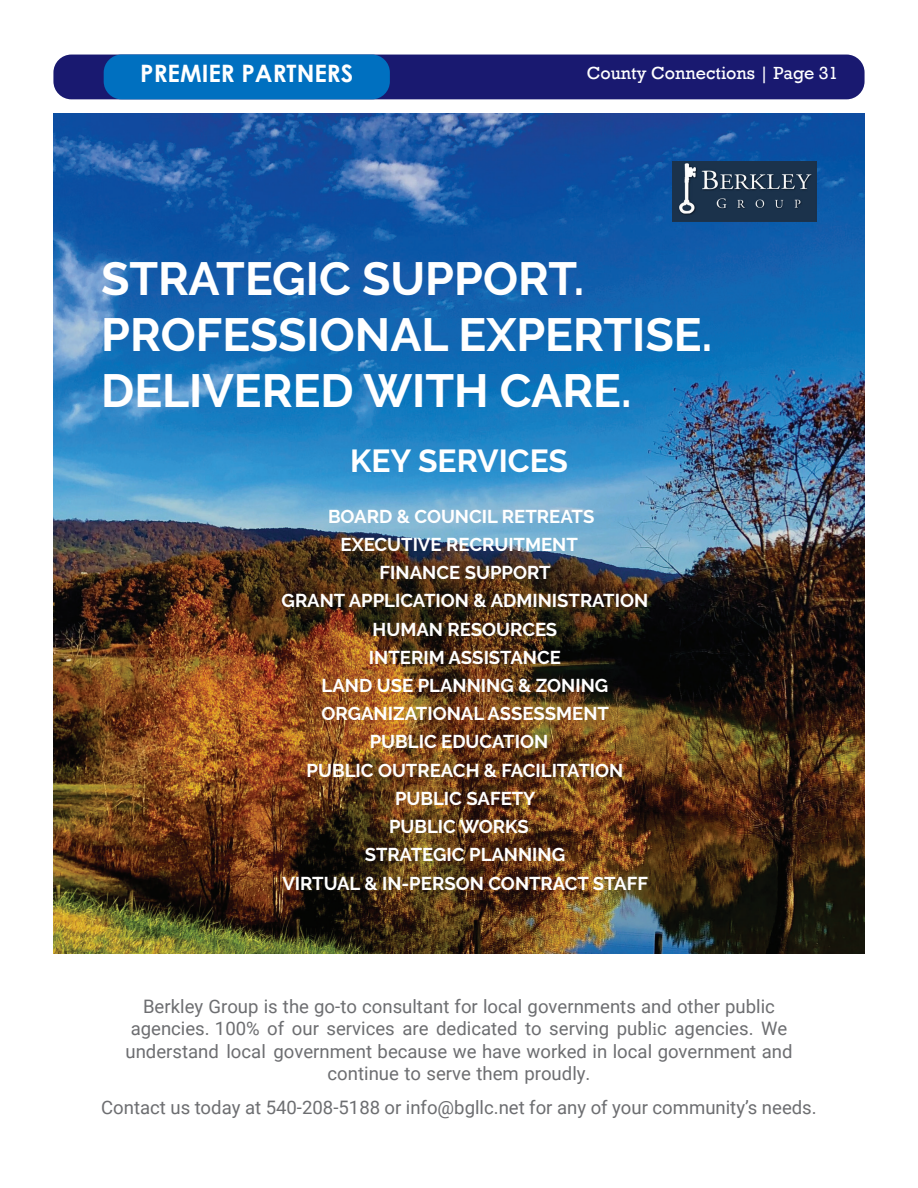
<style>
.page{position:relative;width:918px;height:1188px;background:#fff}
.page>*{position:absolute;margin:0;border:0;box-sizing:border-box;transform-origin:0 0}
.t1{font:700 46.35px/55.7px "Raleway";color:#fff}
.t2{font:700 31.8px "Raleway";color:#fff}
.t3{font:700 24px "Century Gothic";color:#fff}
.t4{font:18.6px/22.2px "Roboto";color:#6d6e71;text-align:center}
.t5{font:700 18.6px "Raleway";color:#fff}
.t6{font:18px "Rockwell";color:#fff}
.s1{font-family:"Minion Pro"}
</style>
<div class="page">
<div style="left:53px;top:55px;width:812px;height:44px;background:#191970;border-radius:18px"></div>
<div style="left:104px;top:55px;width:286px;height:44px;background:#0070c0;border-radius:18px"></div>
<img style="left:53px;top:114px;width:812px;height:840px">
<img style="left:673px;top:162px;width:144px;height:60px">
<p class="t3" style="left:140px;top:55px;width:215px">PREMIER PARTNERS</p>
<p class="t6" style="left:587px;top:63px;width:253px">County Connections | Page 31</p>
<p class="t1" style="left:101px;top:252px;width:613px">STRATEGIC SUPPORT.<br>PROFESSIONAL EXPERTISE.<br>DELIVERED WITH CARE.</p>
<p class="t2" style="left:350px;top:443px;width:219px">KEY SERVICES</p>
<p class="t5" style="left:328px;top:505px;width:268px">BOARD &amp; COUNCIL RETREATS</p>
<p class="t5" style="left:341px;top:534px;width:239px">EXECUTIVE RECRUITMENT</p>
<p class="t5" style="left:380px;top:562px;width:173px">FINANCE SUPPORT</p>
<p class="t5" style="left:282px;top:590px;width:368px">GRANT APPLICATION &amp; ADMINISTRATION</p>
<p class="t5" style="left:373px;top:618px;width:186px">HUMAN RESOURCES</p>
<p class="t5" style="left:369px;top:647px;width:193px">INTERIM ASSISTANCE</p>
<p class="t5" style="left:322px;top:675px;width:288px">LAND USE PLANNING &amp; ZONING</p>
<p class="t5" style="left:321px;top:703px;width:289px">ORGANIZATIONAL ASSESSMENT</p>
<p class="t5" style="left:370px;top:731px;width:180px">PUBLIC EDUCATION</p>
<p class="t5" style="left:307px;top:759px;width:318px">PUBLIC OUTREACH &amp; FACILITATION</p>
<p class="t5" style="left:395px;top:788px;width:142px">PUBLIC SAFETY</p>
<p class="t5" style="left:389px;top:816px;width:141px">PUBLIC WORKS</p>
<p class="t5" style="left:365px;top:844px;width:202px">STRATEGIC PLANNING</p>
<p class="t5" style="left:282px;top:872px;width:367px">VIRTUAL &amp; IN-PERSON CONTRACT STAFF</p>
<p class="t4" style="left:125px;top:995px;width:669px">Berkley Group is the go-to consultant for local governments and other public agencies. 100% of our services are dedicated to serving publ<span class="s1">i</span>c agencies. We understand local government because we have worked in local government and continue to serve them proudly.</p>
<p class="t4" style="left:101px;top:1096px;width:717px">Contact us today at 540-208-5188 or info@bgllc.net for any of your community’s needs.</p>
</div>
